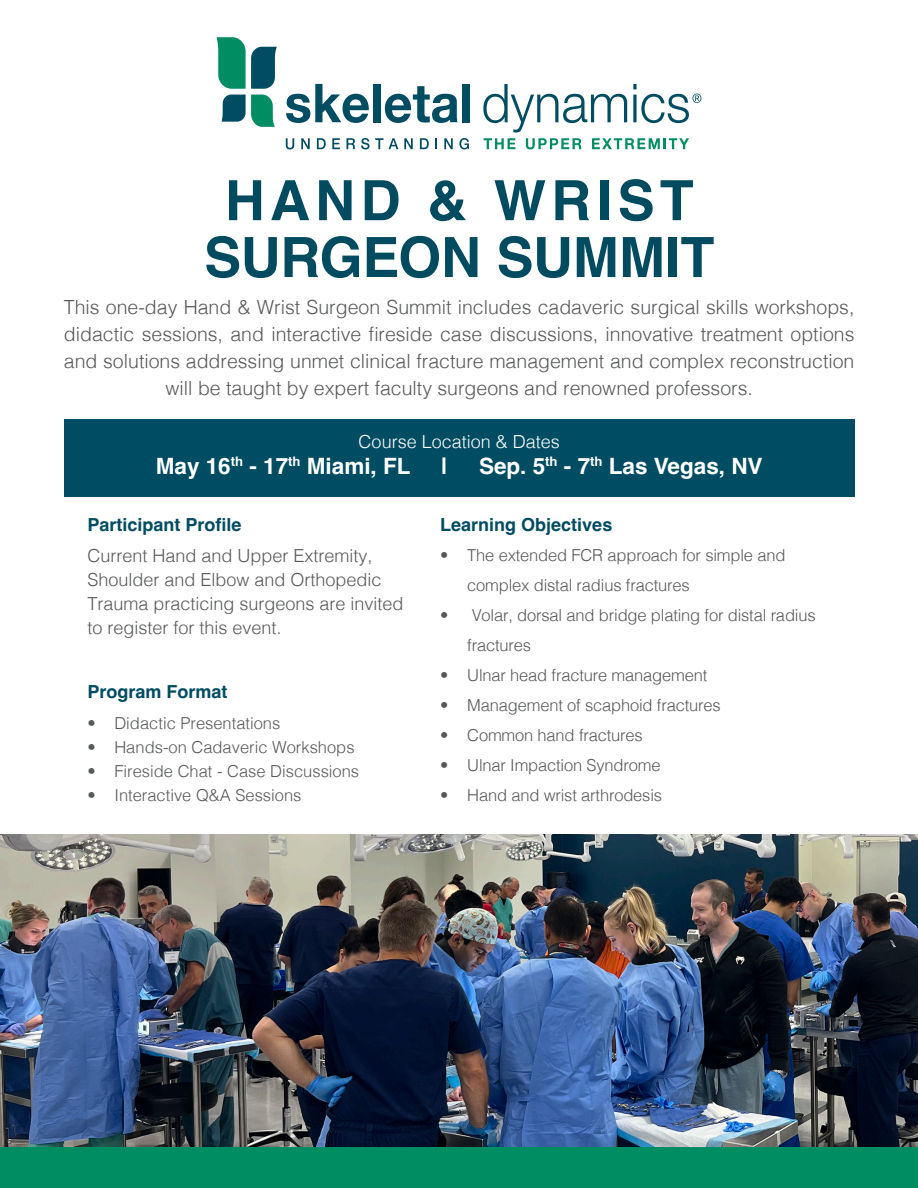
<style>
.page{position:relative;width:918px;height:1188px;background:#fff}
.page>*{position:absolute;margin:0;border:0;box-sizing:border-box;transform-origin:0 0}
.t1{font:700 55.5px "Helvetica";color:#004b5f}
.t2{font:700 55.5px "Helvetica";letter-spacing:.09em;color:#004b5f}
.t3{font:700 22.5px "Helvetica";color:#fff}
.t4{font:300 19.5px/27px "Helvetica";color:#57585a;text-align:center}
.t5{font:300 18px/24px "Helvetica";color:#57585a}
.t6{font:700 18px "Helvetica";color:#004c62}
.t7{font:300 18px "Helvetica";color:#fff}
.t8{font:300 16.5px/30px "Helvetica";letter-spacing:-.01em;color:#57585a}
</style>
<div class="page">
<svg style="left:217px;top:37px;width:60px;height:52px"></svg>
<svg style="left:222px;top:95px;width:53px;height:32px"></svg>
<svg style="left:286px;top:84px;width:83px;height:39px"></svg>
<div style="left:373px;top:84px;width:7px;height:38px;background:#004c62"></div>
<svg style="left:385px;top:86px;width:73px;height:37px"></svg>
<div style="left:463px;top:84px;width:7px;height:38px;background:#004c62"></div>
<svg style="left:483px;top:84px;width:218px;height:65px"></svg>
<svg style="left:286px;top:138px;width:8px;height:11px"></svg>
<svg style="left:301px;top:138px;width:9px;height:11px"></svg>
<svg style="left:317px;top:138px;width:9px;height:11px"></svg>
<svg style="left:332px;top:138px;width:8px;height:11px"></svg>
<svg style="left:346px;top:138px;width:9px;height:11px"></svg>
<svg style="left:361px;top:138px;width:37px;height:11px"></svg>
<svg style="left:404px;top:138px;width:9px;height:11px"></svg>
<svg style="left:420px;top:138px;width:9px;height:11px"></svg>
<svg style="left:435px;top:138px;width:2px;height:11px"></svg>
<svg style="left:444px;top:138px;width:9px;height:11px"></svg>
<svg style="left:459px;top:138px;width:10px;height:11px"></svg>
<img style="left:0;top:835px;width:918px;height:313px">
<div style="left:0;top:1148px;width:918px;height:40px;background:#008d62"></div>
<div style="left:64px;top:419px;width:790px;height:78px;background:#004c62"></div>
<p class="t2" style="left:225px;top:167px;width:470px">HAND &amp; WRIST</p>
<p class="t1" style="left:204px;top:224px;width:512px">SURGEON SUMMIT</p>
<p class="t4" style="left:64px;top:292px;width:792px">This one-day Hand &amp; Wrist Surgeon Summit includes cadaveric surgical skills workshops, didactic sessions, and interactive fireside case discussions, innovative treatment options and solutions addressing unmet clinical fracture management and complex reconstruction will be taught by expert faculty surgeons and renowned professors.</p>
<p class="t7" style="left:359px;top:426px;width:203px">Course Location &amp; Dates</p>
<p class="t3" style="left:156px;top:452px;width:256px">May 16<sup>th</sup> - 17<sup>th</sup> Miami, FL</p>
<p class="t3" style="left:441px;top:452px;width:8px">|</p>
<p class="t3" style="left:479px;top:452px;width:285px">Sep. 5<sup>th</sup> - 7<sup>th</sup> Las Vegas, NV</p>
<p class="t6" style="left:87px;top:514px;width:156px">Participant Profile</p>
<p class="t5" style="left:87px;top:542px;width:318px">Current Hand and Upper Extremity, Shoulder and Elbow and Orthopedic Trauma practicing surgeons are invited to register for this event.</p>
<p class="t6" style="left:87px;top:681px;width:142px">Program Format</p>
<p class="t8" style="left:87px;top:707px;width:194px">• Didactic Presentations</p>
<p class="t8" style="left:87px;top:731px;width:269px">• Hands-on Cadaveric Workshops</p>
<p class="t8" style="left:87px;top:755px;width:273px">• Fireside Chat - Case Discussions</p>
<p class="t8" style="left:87px;top:779px;width:216px">• Interactive Q&amp;A Sessions</p>
<p class="t6" style="left:440px;top:513px;width:174px">Learning Objectives</p>
<p class="t8" style="left:467px;top:539px;width:320px;text-indent:-27px">• The extended FCR approach for simple and complex distal radius fractures</p>
<p class="t8" style="left:467px;top:599px;width:350px;text-indent:-27px">• Volar, dorsal and bridge plating for distal radius fractures</p>
<p class="t8" style="left:440px;top:659px;width:269px">• Ulnar head fracture management</p>
<p class="t8" style="left:440px;top:689px;width:282px">• Management of scaphoid fractures</p>
<p class="t8" style="left:440px;top:719px;width:204px">• Common hand fractures</p>
<p class="t8" style="left:440px;top:749px;width:222px">• Ulnar Impaction Syndrome</p>
<p class="t8" style="left:440px;top:779px;width:223px">• Hand and wrist arthrodesis</p>
</div>
